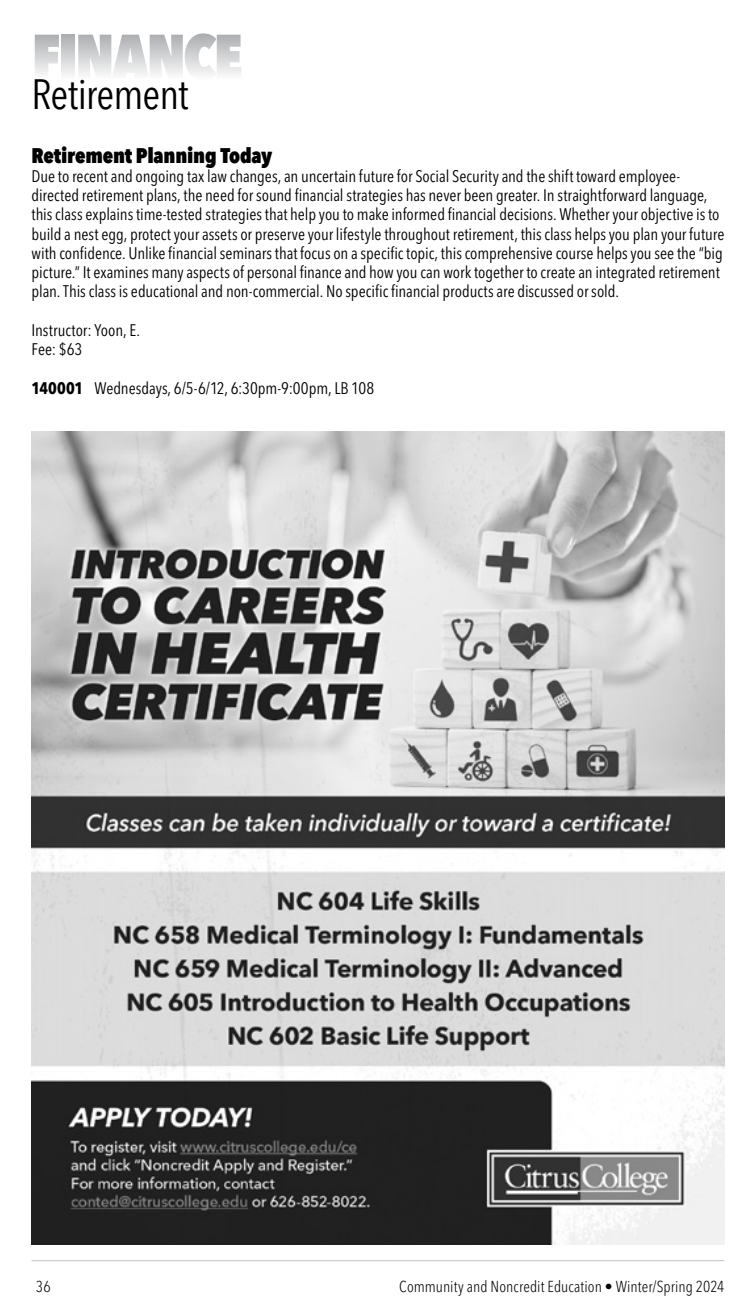
<style>
.page{position:relative;width:756px;height:1308px;background:#fff}
.page>*{position:absolute;margin:0;border:0;box-sizing:border-box;transform-origin:0 0}
.t1{font:800 condensed 63px "Avenir Next LT Pro";letter-spacing:-.045em;color:#a7a9ac}
.t2{font:condensed 42px "Avenir Next LT Pro";letter-spacing:-.02em;color:#000}
.t3{font:800 condensed 21px "Avenir Next LT Pro";letter-spacing:-.01em;color:#000}
.t4{font:condensed 16.62px/19.2px "Avenir Next LT Pro";letter-spacing:-.005em;color:#000}
.t5{font:300 condensed 15.75px "Avenir Next LT Pro";letter-spacing:.005em;color:#000}
.s1{font-weight:700}
</style>
<div class="page">
<hr style="left:32px;top:1260px;width:692px;height:1px;background:#808285">
<img style="left:32px;top:431px;width:692px;height:813px">
<h1 class="t1" style="left:32px;top:18px;width:213px">FINANCE</h1>
<h2 class="t2" style="left:32px;top:69px;width:159px">Retirement</h2>
<p class="t3" style="left:31px;top:142px;width:242px">Retirement Planning Today</p>
<p class="t4" style="left:31px;top:166px;width:694px">Due to recent and ongoing tax law changes, an uncertain future for Social Security and the shift toward employee&shy;directed retirement plans, the need for sound financial strategies has never been greater. In straightforward language, this class explains time-tested strategies that help you to make informed financial decisions. Whether your objective is to build a nest egg, protect your assets or preserve your lifestyle throughout retirement, this class helps you plan your future with confidence. Unlike financial seminars that focus on a specific topic, this comprehensive course helps you see the “big picture.” It examines many aspects of personal finance and how you can work together to create an integrated retirement plan. This class is educational and non-commercial. No specific financial products are discussed or sold.</p>
<p class="t4" style="left:31px;top:320px;width:110px">Instructor: Yoon, E.<br>Fee: $63</p>
<p class="t4" style="left:31px;top:378px;width:344px"><span class="s1">140001</span> Wednesdays, 6/5-6/12, 6:30pm-9:00pm, LB 108</p>
<p class="t5" style="left:36px;top:1276px;width:16px">36</p>
<p class="t5" style="left:399px;top:1277px;width:327px">Community and Noncredit Education • Winter/Spring 2024</p>
</div>
